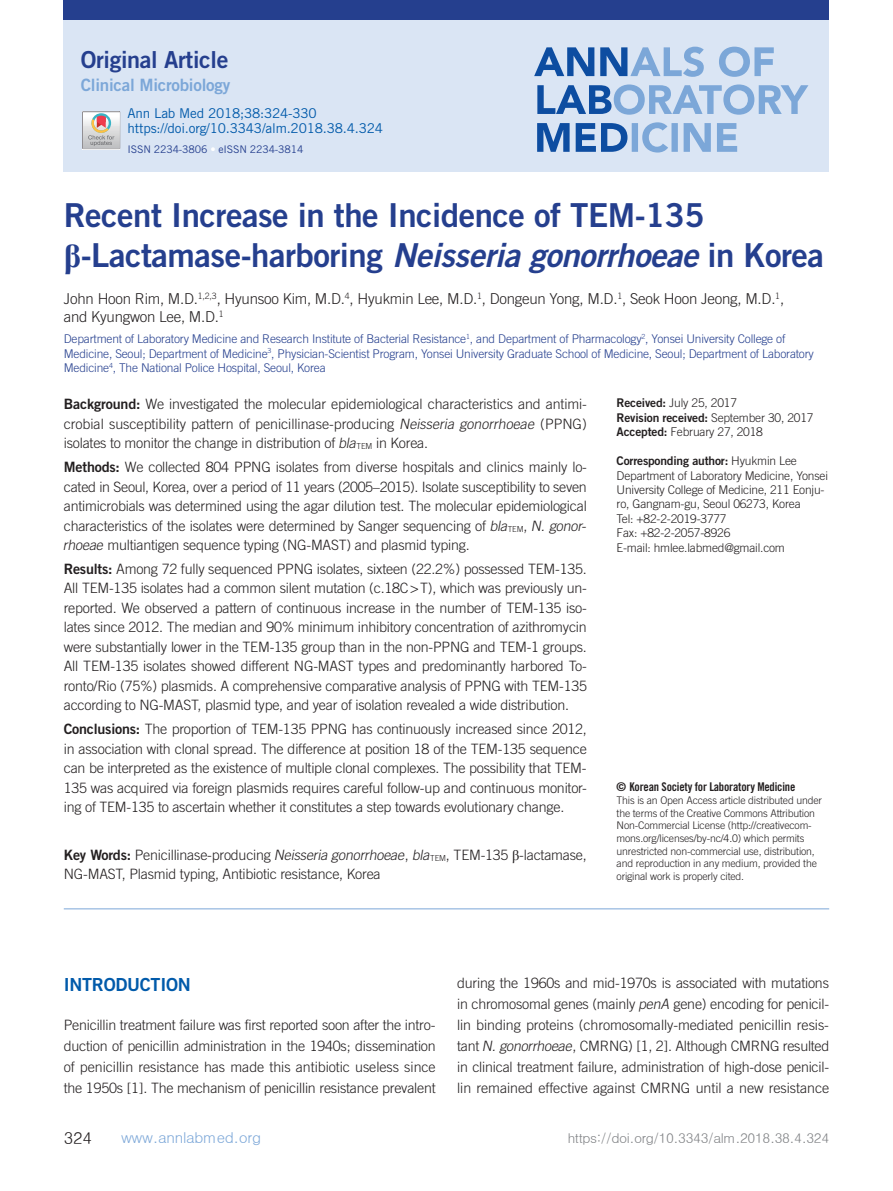
<style>
.page{position:relative;width:893px;height:1191px;background:#fff}
.page>*{position:absolute;margin:0;border:0;box-sizing:border-box;transform-origin:0 0}
.t1{font:33px/39.6px "Trade Gothic LT Std Bd 2";letter-spacing:-.015em;color:#253f8e}
.t2{font:23.4px "Trade Gothic LT Std Bd 2";letter-spacing:-.015em;color:#253f8e}
.t3{font:18px "Trade Gothic LT Std Bd 2";letter-spacing:-.015em;color:#015aaa}
.t4{font:16.95px "Trade Gothic LT Std Bd 2";letter-spacing:-.015em;color:#7ca7d8}
.t5{font:16.5px "Dotum";color:#231f20}
.t6{font:300 15px/18px "Trade Gothic LT Std";letter-spacing:-.015em;color:#231f20}
.t7{font:15px "Dotum";letter-spacing:-.02em;color:#7ca7d8}
.t8{font:300 14.25px/19.5px "Trade Gothic LT Std";letter-spacing:-.015em;color:#231f20;text-align:justify}
.t9{font:13.5px/15px "Trade Gothic LT Std";letter-spacing:-.015em;color:#015aaa}
.t10{font:13.5px "Dotum";letter-spacing:-.03em;color:#808285}
.t11{font:300 12px/14.4px "Trade Gothic LT Std";letter-spacing:-.015em;color:#253f8e}
.t12{font:300 12px/14.4px "Trade Gothic LT Std";letter-spacing:-.015em;color:#231f20}
.t13{font:12px "Trade Gothic LT Std Bd 2";letter-spacing:-.015em;color:#231f20}
.t14{font:12px "Trade Gothic LT Std Bd Cn 20";letter-spacing:-.015em;color:#231f20}
.t15{font:300 10.5px/12.6px "Trade Gothic LT Std";letter-spacing:-.015em;color:#231f20}
.t16{font:10.5px "Trade Gothic LT Std";letter-spacing:-.015em;color:#253f8e}
.s1{color:#fff}
.s2{font-family:"Times New Roman";font-weight:700}
.s3{font-family:"Trade Gothic LT Std Bd 2 Obl"}
.s4{font-family:"Trade Gothic LT Std Bd 2";font-weight:400}
.s5{font-style:italic}
.s6{font-size:8.25px}
.s7{font-family:"Times New Roman";font-weight:400}
.s8{font-family:"Trade Gothic LT Std";font-weight:300}
.s9{font-family:"Trade Gothic LT Std Bd 2"}
</style>
<div class="page">
<div style="left:64px;top:0;width:765px;height:172px;background:#dae5f4"></div>
<div style="left:64px;top:0;width:765px;height:19px;background:#253f8e"></div>
<svg style="left:537px;top:122px;width:200px;height:30px"></svg>
<svg style="left:537px;top:84px;width:271px;height:31px"></svg>
<svg style="left:534px;top:47px;width:240px;height:30px"></svg>
<hr style="left:64px;top:908px;width:765px;height:1px;background:#7ca7d8">
<svg style="left:82px;top:111px;width:38px;height:38px"></svg>
<h2 class="t2" style="left:81px;top:45px;width:149px">Original Article</h2>
<p class="t4" style="left:81px;top:75px;width:151px">Clinical Microbiology</p>
<p class="t9" style="left:128px;top:105px;width:257px">Ann Lab Med 2018;38:324-330 https://doi.org/10.3343/alm.2018.38.4.324</p>
<p class="t16" style="left:128px;top:143px;width:177px">ISSN 2234-3806 <span class="s1">•</span> eISSN 2234-3814</p>
<h1 class="t1" style="left:64px;top:195px;width:762px">Recent Increase in the Incidence of TEM-135 <span class="s2">β</span>-Lactamase-harboring <span class="s3">Neisseria gonorrhoeae</span> in Korea</h1>
<p class="t6" style="left:64px;top:290px;width:722px">John Hoon Rim, M.D.<sup>1,2,3</sup>, Hyunsoo Kim, M.D.<sup>4</sup>, Hyukmin Lee, M.D.<sup>1</sup>, Dongeun Yong, M.D.<sup>1</sup>, Seok Hoon Jeong, M.D.<sup>1</sup>, and Kyungwon Lee, M.D.<sup>1</sup></p>
<p class="t11" style="left:64px;top:332px;width:752px">Department of Laboratory Medicine and Research Institute of Bacterial Resistance<sup>1</sup>, and Department of Pharmacology<sup>2</sup>, Yonsei University College of<br>Medicine, Seoul; Department of Medicine<sup>3</sup>, Physician-Scientist Program, Yonsei University Graduate School of Medicine, Seoul; Department of Laboratory<br>Medicine<sup>4</sup>, The National Police Hospital, Seoul, Korea</p>
<p class="t8" style="left:64px;top:394px;width:525px"><span class="s4">Background:</span> We investigated the molecular epidemiological characteristics and antimi&shy;crobial susceptibility pattern of penicillinase-producing <span class="s5">Neisseria gonorrhoeae</span> (PPNG) isolates to monitor the change in distribution of <span class="s5">bla</span><span class="s6">TEM</span> in Korea.</p>
<p class="t8" style="left:63px;top:457px;width:527px;text-align:left"><span class="s4">Methods:</span> We collected 804 PPNG isolates from diverse hospitals and clinics mainly lo&shy;cated in Seoul, Korea, over a period of 11 years (2005–2015). Isolate susceptibility to seven antimicrobials was determined using the agar dilution test. The molecular epidemiological characteristics of the isolates were determined by Sanger sequencing of <span class="s5">bla</span><span class="s6">TEM</span>, <span class="s5">N. gonor&shy;rhoeae</span> multiantigen sequence typing (NG-MAST) and plasmid typing.</p>
<p class="t8" style="left:64px;top:559px;width:525px"><span class="s4">Results:</span> Among 72 fully sequenced PPNG isolates, sixteen (22.2%) possessed TEM-135.<br>All TEM-135 isolates had a common silent mutation (c.18C&gt;T), which was previously un&shy;reported. We observed a pattern of continuous increase in the number of TEM-135 iso&shy;lates since 2012. The median and 90% minimum inhibitory concentration of azithromycin were substantially lower in the TEM-135 group than in the non-PPNG and TEM-1 groups.<br>All TEM-135 isolates showed different NG-MAST types and predominantly harbored To&shy;ronto/Rio (75%) plasmids. A comprehensive comparative analysis of PPNG with TEM-135 according to NG-MAST, plasmid type, and year of isolation revealed a wide distribution.</p>
<p class="t8" style="left:64px;top:719px;width:525px"><span class="s4">Conclusions:</span> The proportion of TEM-135 PPNG has continuously increased since 2012, in association with clonal spread. The difference at position 18 of the TEM-135 sequence can be interpreted as the existence of multiple clonal complexes. The possibility that TEM-135 was acquired via foreign plasmids requires careful follow-up and continuous monitor&shy;ing of TEM-135 to ascertain whether it constitutes a step towards evolutionary change.</p>
<p class="t8" style="left:64px;top:844px;width:524px"><span class="s4">Key Words:</span> Penicillinase-producing <span class="s5">Neisseria gonorrhoeae</span>, <span class="s5">bla</span><span class="s6">TEM</span>, TEM-135 <span class="s7">β</span>-lactamase,<br>NG-MAST, Plasmid typing, Antibiotic resistance, Korea</p>
<p class="t12" style="left:617px;top:396px;width:122px"><span class="s4">Received:</span> July 25, 2017</p>
<p class="t13" style="left:617px;top:410px;width:198px">Revision received: <span class="s8">September 30, 2017</span></p>
<p class="t12" style="left:617px;top:424px;width:148px"><span class="s4">Accepted:</span> February 27, 2018</p>
<p class="t13" style="left:617px;top:453px;width:182px">Corresponding author: <span class="s8">Hyukmin Lee</span></p>
<p class="t12" style="left:617px;top:468px;width:213px">Department of Laboratory Medicine, Yonsei University College of Medicine, 211 Eonju&shy;ro, Gangnam-gu, Seoul 06273, Korea<br>Tel: +82-2-2019-3777<br>Fax: +82-2-2057-8926<br>E-mail: hmlee.labmed@gmail.com</p>
<p class="t14" style="left:617px;top:779px;width:180px"><span class="s9">©</span> Korean Society for Laboratory Medicine</p>
<p class="t15" style="left:617px;top:794px;width:207px">This is an Open Access article distributed under the terms of the Creative Commons Attribution Non-Commercial License (http://creativecom&shy;mons.org/licenses/by-nc/4.0) which permits unrestricted non-commercial use, distribution, and reproduction in any medium, provided the original work is properly cited.</p>
<p class="t3" style="left:64px;top:973px;width:129px">INTRODUCTION</p>
<p class="t8" style="left:64px;top:1014px;width:374px;line-height:21px">Penicillin treatment failure was first reported soon after the intro&shy;duction of penicillin administration in the 1940s; dissemination of penicillin resistance has made this antibiotic useless since the 1950s [1]. The mechanism of penicillin resistance prevalent</p>
<p class="t8" style="left:457px;top:972px;width:374px;line-height:21px">during the 1960s and mid-1970s is associated with mutations in chromosomal genes (mainly <span class="s5">penA</span> gene) encoding for penicil&shy;lin binding proteins (chromosomally-mediated penicillin resis&shy;tant <span class="s5">N.gonorrhoeae</span>, CMRNG) [1, 2]. Although CMRNG resulted in clinical treatment failure, administration of high-dose penicil&shy;lin remained effective against CMRNG until a new resistance</p>
<p class="t5" style="left:64px;top:1129px;width:30px">324</p>
<p class="t7" style="left:121px;top:1130px;width:142px">www.annlabmed.org</p>
<p class="t10" style="left:568px;top:1131px;width:263px">https://doi.org/10.3343/alm.2018.38.4.324</p>
</div>
